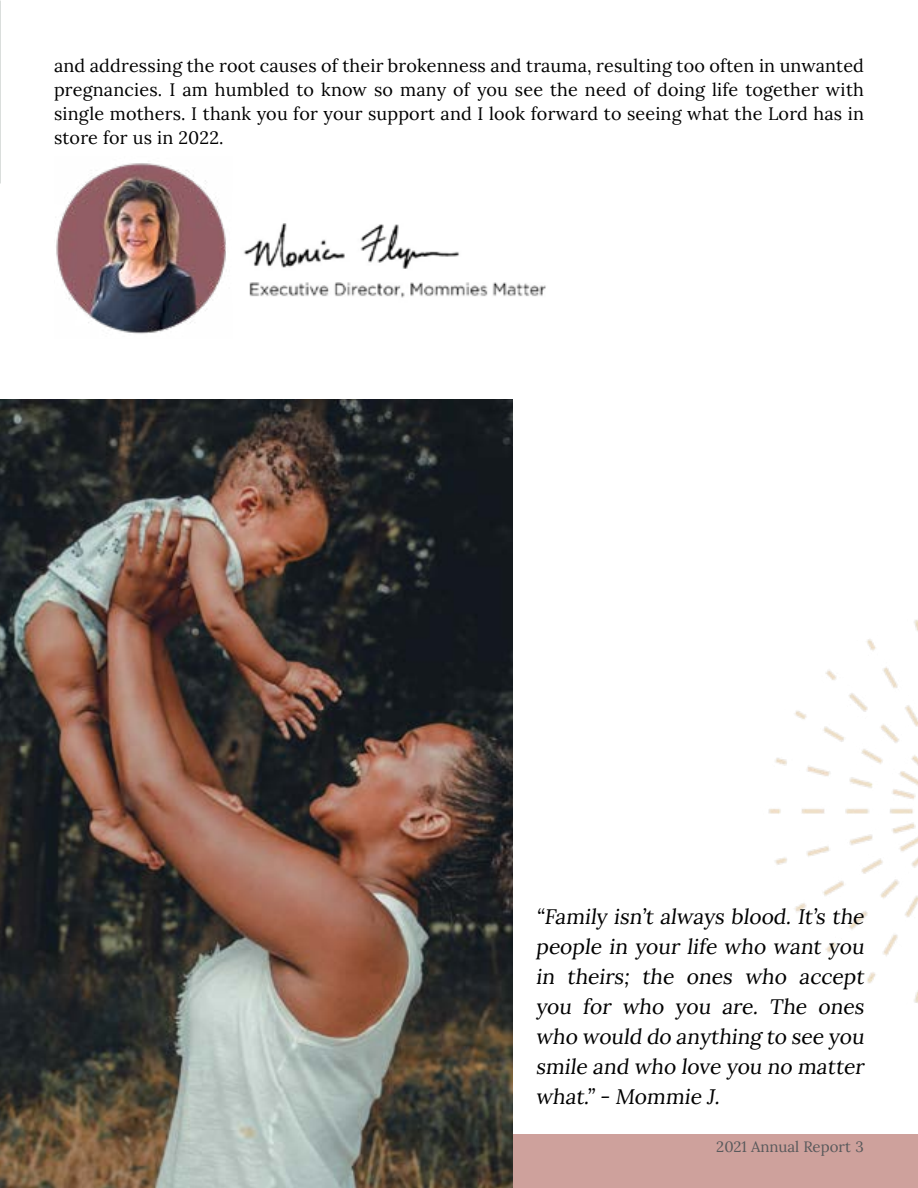
<style>
.page{position:relative;width:918px;height:1188px;background:#fff}
.page>*{position:absolute;margin:0;border:0;box-sizing:border-box;transform-origin:0 0}
.t1{font:21px/30px "Lora";letter-spacing:-.01em;color:#000;text-align:justify}
.t2{font:18px/24px "Lora";letter-spacing:.01em;color:#000;text-align:justify}
.t3{font:15px "Lora";color:#58595b}
</style>
<div class="page">
<div style="left:0;top:1134px;width:918px;height:54px;background:#cea19c"></div>
<img style="left:56px;top:163px;width:170px;height:171px">
<img style="left:0;top:400px;width:513px;height:788px">
<img style="left:768px;top:620px;width:150px;height:383px">
<img style="left:243px;top:223px;width:303px;height:75px">
<p class="t2" style="left:54px;top:53px;width:812px">and addressing the root causes of their brokenness and trauma, resulting too often in unwanted pregnancies. I am humbled to know so many of you see the need of doing life together with single mothers. I thank you for your support and I look forward to seeing what the Lord has in store for us in 2022.</p>
<p class="t1" style="left:536px;top:900px;width:333px">“Family isn’t always blood. It’s the people in your life who want you in theirs; the ones who accept you for who you are. The ones who would do anything to see you smile and who love you no matter what.” - Mommie J.</p>
<p class="t3" style="left:716px;top:1135px;width:149px">2021 Annual Report 3</p>
</div>
